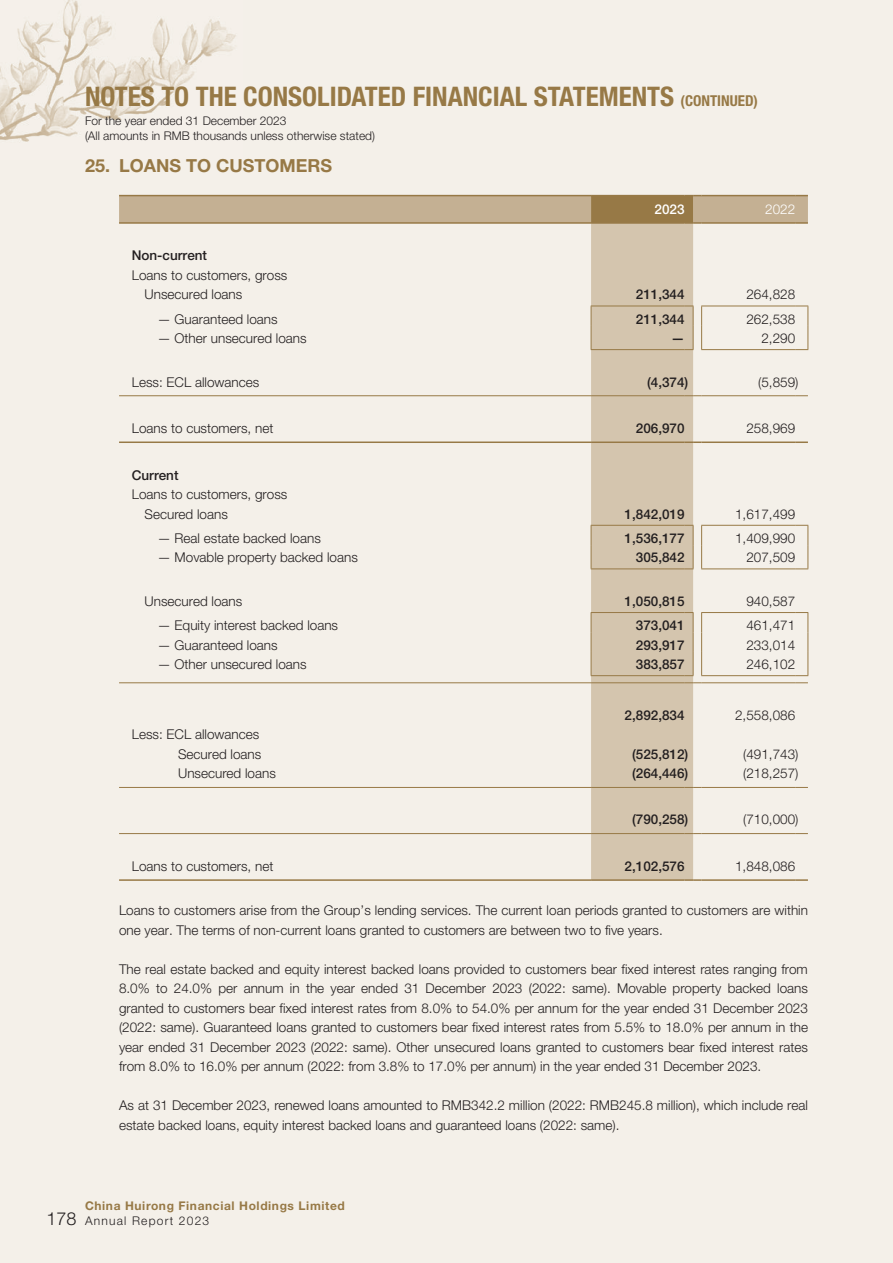
<style>
.page{position:relative;width:893px;height:1263px;background:#f4f0e9}
.page>*{position:absolute;margin:0;border:0;box-sizing:border-box;transform-origin:0 0}
.t1{font:700 condensed 27px "Helvetica Neue LT Std";color:#977946}
.t2{font:700 18px "Helvetica Neue LT Std";color:#977946}
.t3{font:300 18px "Helvetica Neue LT Std";color:#231f20}
.t4{font:300 13.5px/19.5px "Helvetica Neue LT Std";color:#231f20}
.t5{font:500 13.5px "Helvetica Neue LT Std";color:#231f20}
.t6{font:500 13.5px "Helvetica Neue LT Std";color:#fff}
.t7{font:300 13.5px "Helvetica Neue LT Std";color:#fff}
.t8{font:300 12px/15px "Helvetica Neue LT Std";color:#231f20}
.t9{font:700 12px "Helvetica Neue LT Std";letter-spacing:.05em;color:#977946}
.t10{font:300 12px "Helvetica Neue LT Std";letter-spacing:.1em;color:#231f20}
.s1{font-size:15px}
</style>
<div class="page">
<img style="left:0;top:0;width:236px;height:142px">
<div style="left:591px;top:224px;width:102px;height:655px;background:#d4c5ae"></div>
<hr style="left:119px;top:395px;width:472px;height:1px;background:#977946">
<hr style="left:591px;top:395px;width:94px;height:1px;background:#977946">
<svg style="left:685px;top:395px;width:17px;height:1px"></svg>
<hr style="left:702px;top:395px;width:93px;height:1px;background:#977946">
<svg style="left:795px;top:395px;width:13px;height:1px"></svg>
<hr style="left:119px;top:833px;width:472px;height:1px;background:#977946">
<hr style="left:591px;top:833px;width:94px;height:1px;background:#977946">
<svg style="left:685px;top:833px;width:17px;height:1px"></svg>
<hr style="left:702px;top:833px;width:93px;height:1px;background:#977946">
<svg style="left:795px;top:833px;width:13px;height:1px"></svg>
<hr style="left:119px;top:879px;width:472px;height:2px;background:#977946">
<hr style="left:591px;top:879px;width:94px;height:2px;background:#977946">
<svg style="left:685px;top:879px;width:17px;height:2px"></svg>
<hr style="left:702px;top:879px;width:93px;height:2px;background:#977946">
<svg style="left:795px;top:879px;width:13px;height:2px"></svg>
<svg style="left:119px;top:195px;width:689px;height:29px;background:#baa381"></svg>
<hr style="left:119px;top:441px;width:472px;height:2px;background:#977946">
<hr style="left:591px;top:441px;width:94px;height:2px;background:#977946">
<svg style="left:685px;top:441px;width:17px;height:2px"></svg>
<hr style="left:702px;top:441px;width:93px;height:2px;background:#977946">
<svg style="left:795px;top:441px;width:13px;height:2px"></svg>
<hr style="left:119px;top:682px;width:472px;height:1px;background:#977946">
<hr style="left:591px;top:682px;width:94px;height:1px;background:#977946">
<svg style="left:685px;top:682px;width:17px;height:1px"></svg>
<hr style="left:702px;top:682px;width:93px;height:1px;background:#977946">
<svg style="left:795px;top:682px;width:13px;height:1px"></svg>
<hr style="left:119px;top:787px;width:472px;height:1px;background:#977946">
<hr style="left:591px;top:787px;width:94px;height:1px;background:#977946">
<svg style="left:685px;top:787px;width:17px;height:1px"></svg>
<hr style="left:702px;top:787px;width:93px;height:1px;background:#977946">
<svg style="left:795px;top:787px;width:13px;height:1px"></svg>
<hr style="left:591px;top:306px;width:94px;height:1px;background:#977946">
<hr style="left:591px;top:349px;width:94px;height:1px;background:#977946">
<hr style="left:701px;top:306px;width:94px;height:1px;background:#977946">
<hr style="left:701px;top:349px;width:94px;height:1px;background:#977946">
<hr style="left:591px;top:525px;width:94px;height:1px;background:#977946">
<hr style="left:591px;top:568px;width:94px;height:1px;background:#977946">
<hr style="left:701px;top:525px;width:94px;height:1px;background:#977946">
<hr style="left:701px;top:568px;width:94px;height:1px;background:#977946">
<hr style="left:591px;top:612px;width:94px;height:1px;background:#977946">
<hr style="left:701px;top:612px;width:94px;height:1px;background:#977946">
<svg style="left:591px;top:306px;width:1px;height:43px"></svg>
<svg style="left:685px;top:306px;width:9px;height:44px"></svg>
<svg style="left:701px;top:306px;width:1px;height:43px"></svg>
<svg style="left:795px;top:306px;width:13px;height:44px"></svg>
<svg style="left:591px;top:526px;width:1px;height:42px"></svg>
<svg style="left:685px;top:525px;width:9px;height:44px"></svg>
<svg style="left:701px;top:526px;width:1px;height:42px"></svg>
<svg style="left:795px;top:525px;width:13px;height:44px"></svg>
<svg style="left:591px;top:613px;width:1px;height:62px"></svg>
<svg style="left:701px;top:613px;width:1px;height:62px"></svg>
<hr style="left:591px;top:675px;width:94px;height:1px;background:#977946">
<svg style="left:685px;top:612px;width:9px;height:64px"></svg>
<hr style="left:701px;top:675px;width:94px;height:1px;background:#977946">
<svg style="left:795px;top:612px;width:13px;height:64px"></svg>
<h1 class="t1" style="left:85px;top:80px;width:674px">NOTES TO THE CONSOLIDATED FINANCIAL STATEMENTS <span class="s1">(CONTINUED)</span></h1>
<p class="t8" style="left:85px;top:113px;width:292px">For the year ended 31 December 2023<br>(All amounts in RMB thousands unless otherwise stated)</p>
<h2 class="t2" style="left:85px;top:155px;width:249px">25. LOANS TO CUSTOMERS</h2>
<p class="t5" style="left:132px;top:248px;width:77px">Non-current</p>
<p class="t4" style="left:145px;top:265px;width:144px;text-indent:-13px">Loans to customers, gross<br>Unsecured loans</p>
<p class="t6" style="left:655px;top:201px;width:32px">2023</p>
<p class="t7" style="left:765px;top:200px;width:32px">2022</p>
<p class="t5" style="left:636px;top:287px;width:50px">211,344</p>
<p class="t4" style="left:746px;top:285px;width:50px">264,828</p>
<p class="t4" style="left:157px;top:309px;width:122px">— Guaranteed loans</p>
<p class="t5" style="left:636px;top:311px;width:50px">211,344</p>
<p class="t4" style="left:746px;top:309px;width:50px">262,538</p>
<p class="t4" style="left:157px;top:328px;width:151px">— Other unsecured loans</p>
<p class="t5" style="left:671px;top:330px;width:15px">—</p>
<p class="t4" style="left:761px;top:328px;width:35px">2,290</p>
<p class="t4" style="left:132px;top:372px;width:129px">Less: ECL allowances</p>
<p class="t5" style="left:647px;top:374px;width:43px">(4,374)</p>
<p class="t4" style="left:758px;top:372px;width:42px">(5,859)</p>
<p class="t4" style="left:132px;top:418px;width:143px">Loans to customers, net</p>
<p class="t5" style="left:636px;top:420px;width:50px">206,970</p>
<p class="t4" style="left:746px;top:418px;width:50px">258,969</p>
<p class="t5" style="left:132px;top:467px;width:48px">Current</p>
<p class="t4" style="left:145px;top:484px;width:144px;text-indent:-13px">Loans to customers, gross<br>Secured loans</p>
<p class="t5" style="left:625px;top:506px;width:62px">1,842,019</p>
<p class="t4" style="left:735px;top:504px;width:62px">1,617,499</p>
<p class="t4" style="left:157px;top:528px;width:165px">— Real estate backed loans</p>
<p class="t5" style="left:625px;top:530px;width:62px">1,536,177</p>
<p class="t4" style="left:735px;top:528px;width:62px">1,409,990</p>
<p class="t4" style="left:157px;top:547px;width:202px">— Movable property backed loans</p>
<p class="t5" style="left:636px;top:549px;width:50px">305,842</p>
<p class="t4" style="left:746px;top:547px;width:50px">207,509</p>
<p class="t4" style="left:145px;top:591px;width:99px">Unsecured loans</p>
<p class="t5" style="left:625px;top:593px;width:62px">1,050,815</p>
<p class="t4" style="left:746px;top:591px;width:50px">940,587</p>
<p class="t4" style="left:157px;top:615px;width:182px">— Equity interest backed loans</p>
<p class="t5" style="left:636px;top:617px;width:50px">373,041</p>
<p class="t4" style="left:746px;top:615px;width:50px">461,471</p>
<p class="t4" style="left:157px;top:635px;width:122px">— Guaranteed loans</p>
<p class="t5" style="left:636px;top:637px;width:50px">293,917</p>
<p class="t4" style="left:746px;top:635px;width:50px">233,014</p>
<p class="t4" style="left:157px;top:654px;width:151px">— Other unsecured loans</p>
<p class="t5" style="left:636px;top:656px;width:50px">383,857</p>
<p class="t4" style="left:746px;top:654px;width:50px">246,102</p>
<p class="t5" style="left:625px;top:707px;width:62px">2,892,834</p>
<p class="t4" style="left:735px;top:705px;width:62px">2,558,086</p>
<p class="t4" style="left:132px;top:724px;width:131px;text-align:right">Less: ECL allowances<br>Secured loans</p>
<p class="t5" style="left:632px;top:746px;width:58px">(525,812)</p>
<p class="t4" style="left:743px;top:744px;width:57px">(491,743)</p>
<p class="t4" style="left:178px;top:763px;width:99px">Unsecured loans</p>
<p class="t5" style="left:632px;top:765px;width:58px">(264,446)</p>
<p class="t4" style="left:743px;top:763px;width:57px">(218,257)</p>
<p class="t5" style="left:632px;top:812px;width:58px">(790,258)</p>
<p class="t4" style="left:743px;top:810px;width:57px">(710,000)</p>
<p class="t4" style="left:132px;top:856px;width:143px">Loans to customers, net</p>
<p class="t5" style="left:625px;top:858px;width:62px">2,102,576</p>
<p class="t4" style="left:735px;top:856px;width:62px">1,848,086</p>
<p class="t4" style="left:119px;top:900px;width:690px">Loans to customers arise from the Group’s lending services. The current loan periods granted to customers are within one year. The terms of non-current loans granted to customers are between two to five years.</p>
<p class="t4" style="left:119px;top:959px;width:690px;text-align:justify">The real estate backed and equity interest backed loans provided to customers bear fixed interest rates ranging from 8.0% to 24.0% per annum in the year ended 31 December 2023 (2022: same). Movable property backed loans granted to customers bear fixed interest rates from 8.0% to 54.0% per annum for the year ended 31 December 2023 (2022: same). Guaranteed loans granted to customers bear fixed interest rates from 5.5% to 18.0% per annum in the year ended 31 December 2023 (2022: same). Other unsecured loans granted to customers bear fixed interest rates from 8.0% to 16.0% per annum (2022: from 3.8% to 17.0% per annum) in the year ended 31 December 2023.</p>
<p class="t4" style="left:119px;top:1095px;width:690px">As at 31 December 2023, renewed loans amounted to RMB342.2 million (2022: RMB245.8 million), which include real estate backed loans, equity interest backed loans and guaranteed loans (2022: same).</p>
<h2 class="t3" style="left:47px;top:1207px;width:32px">178</h2>
<p class="t9" style="left:85px;top:1198px;width:261px">China Huirong Financial Holdings Limited</p>
<p class="t10" style="left:85px;top:1213px;width:126px">Annual Report 2023</p>
</div>
